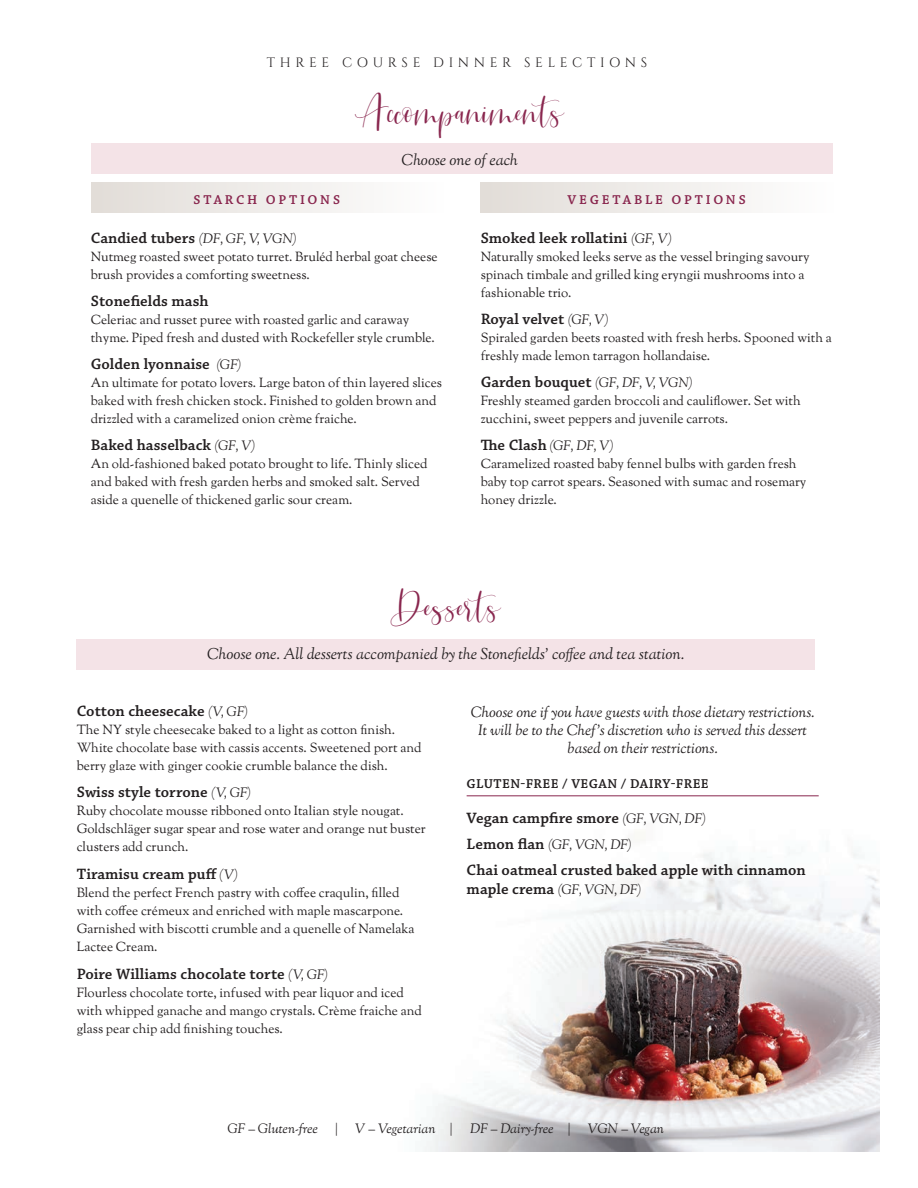
<style>
.page{position:relative;width:918px;height:1188px;background:#fff}
.page>*{position:absolute;margin:0;border:0;box-sizing:border-box;transform-origin:0 0}
.t1{font:40.5px "Julietta";color:#89264e}
.items{font:15.75px "Chaparral Pro Semibold Capt";color:#231f20}
.t2{font:italic 15.75px "Sorts Mill Goudy";letter-spacing:-.005em;color:#231f20}
.items-2{font:italic 15px/18px "Sorts Mill Goudy";color:#231f20;text-align:center}
.items-3{font:italic 13.5px "Sorts Mill Goudy";letter-spacing:-.015em;color:#231f20}
.t3{font:13.5px "Chaparral Pro Semibold Capt";letter-spacing:.205em;color:#89264e}
.items-4{font:13.5px "Chaparral Pro Semibold Capt";letter-spacing:.03em;color:#231f20}
.t4{font:13.5px "Cinzel";letter-spacing:.34em;color:#231f20}
.t5{font:13.2px/18px "Sorts Mill Goudy";color:#231f20}
.s1{font-family:"Sorts Mill Goudy";font-style:italic;font-size:13.5px}
.s2{font-family:"Chaparral Pro Semibold Capt";font-style:normal;font-size:15.75px}
</style>
<div class="page">
<img style="left:423px;top:852px;width:457px;height:299px">
<div style="left:91px;top:144px;width:741px;height:30px;background:#f4e3e7"></div>
<div style="left:92px;top:183px;width:352px;height:30px;background:linear-gradient(to right,#e2ddd7,#fefefe)"></div>
<div style="left:480px;top:183px;width:353px;height:30px;background:linear-gradient(to right,#e1dcd7,#fefefe)"></div>
<div style="left:76px;top:639px;width:739px;height:31px;background:#f4e3e7"></div>
<hr style="left:467px;top:795px;width:352px;height:1px;background:#89264e">
<p class="t4" style="left:267px;top:55px;width:382px">THREE COURSE DINNER SELECTIONS</p>
<p class="t1" style="left:355px;top:88px;width:210px">Accompaniments</p>
<p class="t2" style="left:402px;top:150px;width:118px">Choose one of each</p>
<p class="t3" style="left:194px;top:191px;width:148px">STARCH OPTIONS</p>
<p class="items" style="left:91px;top:229px;width:208px">Candied tubers <span class="s1">(DF, GF, V, VGN)</span></p>
<p class="t5" style="left:91px;top:249px;width:348px">Nutmeg roasted sweet potato turret. Bruléd herbal goat cheese brush provides a comforting sweetness.</p>
<p class="items" style="left:91px;top:292px;width:119px">Stonefields mash</p>
<p class="t5" style="left:91px;top:312px;width:345px">Celeriac and russet puree with roasted garlic and caraway thyme. Piped fresh and dusted with Rockefeller style crumble.</p>
<p class="items" style="left:91px;top:355px;width:152px">Golden lyonnaise <span class="s1">(GF)</span></p>
<p class="t5" style="left:91px;top:375px;width:353px">An ultimate for potato lovers. Large baton of thin layered slices baked with fresh chicken stock. Finished to golden brown and drizzled with a caramelized onion crème fraiche.</p>
<p class="items" style="left:91px;top:436px;width:166px">Baked hasselback <span class="s1">(GF, V)</span></p>
<p class="t5" style="left:91px;top:456px;width:338px">An old-fashioned baked potato brought to life. Thinly sliced and baked with fresh garden herbs and smoked salt. Served aside a quenelle of thickened garlic sour cream.</p>
<p class="t3" style="left:568px;top:191px;width:180px">VEGETABLE OPTIONS</p>
<p class="items" style="left:481px;top:229px;width:193px">Smoked leek rollatini <span class="s1">(GF, V)</span></p>
<p class="t5" style="left:481px;top:249px;width:331px">Naturally smoked leeks serve as the vessel bringing savoury spinach timbale and grilled king eryngii mushrooms into a fashionable trio.</p>
<p class="items" style="left:481px;top:310px;width:130px">Royal velvet <span class="s1">(GF, V)</span></p>
<p class="t5" style="left:481px;top:330px;width:353px">Spiraled garden beets roasted with fresh herbs. Spooned with a freshly made lemon tarragon hollandaise.</p>
<p class="items" style="left:481px;top:373px;width:214px">Garden bouquet <span class="s1">(GF, DF, V, VGN)</span></p>
<p class="t5" style="left:481px;top:393px;width:322px">Freshly steamed garden broccoli and cauliflower. Set with zucchini, sweet peppers and juvenile carrots.</p>
<p class="items-3" style="left:481px;top:437px;width:134px"><span class="s2">The Clash</span> (GF, DF, V)</p>
<p class="t5" style="left:481px;top:456px;width:327px">Caramelized roasted baby fennel bulbs with garden fresh baby top carrot spears. Seasoned with sumac and rosemary honey drizzle.</p>
<p class="t1" style="left:391px;top:584px;width:112px">Desserts</p>
<p class="t2" style="left:207px;top:644px;width:479px">Choose one. All desserts accompanied by the Stonefields’ coffee and tea station.</p>
<p class="items" style="left:77px;top:701px;width:173px">Cotton cheesecake <span class="s1">(V, GF)</span></p>
<p class="t5" style="left:77px;top:721px;width:346px">The NY style cheesecake baked to a light as cotton finish.<br>White chocolate base with cassis accents. Sweetened port and berry glaze with ginger cookie crumble balance the dish.</p>
<p class="items" style="left:77px;top:783px;width:176px">Swiss style torrone <span class="s1">(V, GF)</span></p>
<p class="t5" style="left:77px;top:803px;width:351px">Ruby chocolate mousse ribboned onto Italian style nougat.<br>Goldschläger sugar spear and rose water and orange nut buster clusters add crunch.</p>
<p class="items" style="left:77px;top:865px;width:163px">Tiramisu cream puff <span class="s1">(V)</span></p>
<p class="t5" style="left:77px;top:885px;width:339px">Blend the perfect French pastry with coffee craqulin, filled with coffee crémeux and enriched with maple mascarpone.<br>Garnished with biscotti crumble and a quenelle of Namelaka Lactee Cream.</p>
<p class="items" style="left:77px;top:965px;width:253px">Poire Williams chocolate torte <span class="s1">(V, GF)</span></p>
<p class="t5" style="left:77px;top:984px;width:347px">Flourless chocolate torte, infused with pear liquor and iced with whipped ganache and mango crystals. Crème fraiche and glass pear chip add finishing touches.</p>
<p class="items-2" style="left:471px;top:704px;width:345px">Choose one if you have guests with those dietary restrictions.<br>It will be to the Chef’s discretion who is served this dessert based on their restrictions.</p>
<p class="items-4" style="left:467px;top:776px;width:244px">GLUTEN-FREE / VEGAN / DAIRY-FREE</p>
<p class="items" style="left:467px;top:809px;width:241px">Vegan campfire smore <span class="s1">(GF, VGN, DF)</span></p>
<p class="items-3" style="left:467px;top:836px;width:167px"><span class="s2">Lemon flan</span> (GF, VGN, DF)</p>
<p class="items" style="left:467px;top:861px;width:341px">Chai oatmeal crusted baked apple with cinnamon</p>
<p class="items-3" style="left:467px;top:881px;width:176px"><span class="s2">maple crema</span> (GF, VGN, DF)</p>
<p class="items-3" style="left:228px;top:1120px;width:92px">GF – Gluten-free</p>
<p class="items-3" style="left:335px;top:1120px;width:4px">|</p>
<p class="items-3" style="left:355px;top:1120px;width:99px">V – Vegetarian |</p>
<p class="items-3" style="left:470px;top:1120px;width:102px">DF – Dairy-free |</p>
<p class="items-3" style="left:588px;top:1120px;width:77px">VGN – Vegan</p>
</div>
